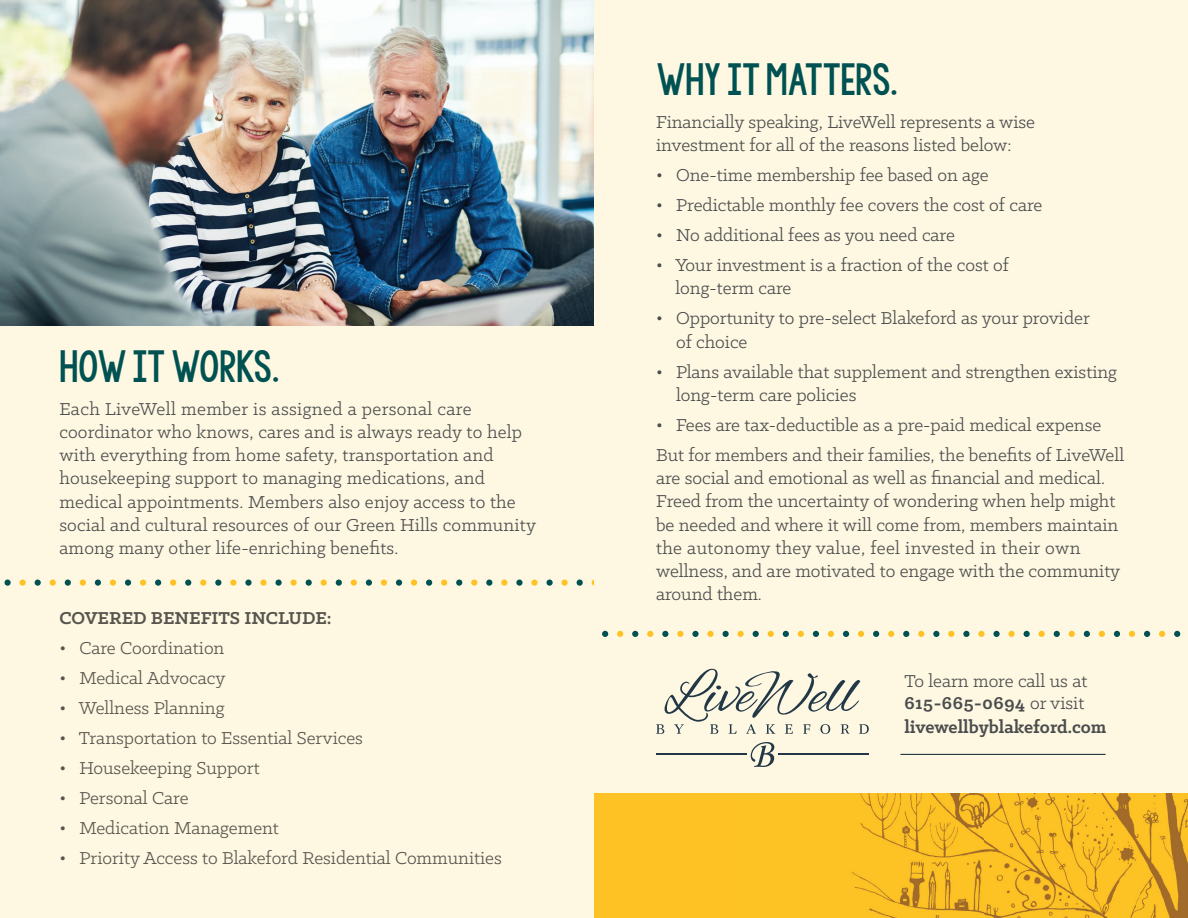
<style>
.page{position:relative;width:1188px;height:918px;background:#fef8e2}
.page>*{position:absolute;margin:0;border:0;box-sizing:border-box;transform-origin:0 0}
.t1{font:42.75px "KG Sorry Not Sorry Chub";letter-spacing:-.01em;color:#005152}
.t2{font:19.5px/23.2px "Klinic Slab";color:#4b4c4d}
.t3{font:19.5px "Klinic Slab";color:#57554e}
.t4{font:700 19.5px/23px "Klinic Slab";color:#4b4c4d}
.t5{font:700 19.5px "Klinic Slab";color:#57554e}
.s1{font-weight:400}
</style>
<div class="page">
<img style="left:0;top:0;width:594px;height:325px">
<svg style="left:5px;top:580px;width:6px;height:6px"></svg>
<div style="left:20px;top:579px;width:6px;height:7px;background:#fec224;border-radius:50%"></div>
<svg style="left:35px;top:580px;width:6px;height:6px"></svg>
<div style="left:50px;top:579px;width:6px;height:7px;background:#fec224;border-radius:50%"></div>
<svg style="left:65px;top:580px;width:6px;height:6px"></svg>
<div style="left:80px;top:579px;width:6px;height:7px;background:#fec224;border-radius:50%"></div>
<svg style="left:95px;top:580px;width:6px;height:6px"></svg>
<div style="left:110px;top:579px;width:6px;height:7px;background:#fec224;border-radius:50%"></div>
<svg style="left:125px;top:580px;width:6px;height:6px"></svg>
<div style="left:140px;top:579px;width:6px;height:7px;background:#fec224;border-radius:50%"></div>
<svg style="left:155px;top:580px;width:6px;height:6px"></svg>
<div style="left:170px;top:579px;width:6px;height:7px;background:#fec224;border-radius:50%"></div>
<svg style="left:185px;top:580px;width:6px;height:6px"></svg>
<div style="left:200px;top:579px;width:6px;height:7px;background:#fec224;border-radius:50%"></div>
<svg style="left:215px;top:580px;width:6px;height:6px"></svg>
<div style="left:230px;top:579px;width:6px;height:7px;background:#fec224;border-radius:50%"></div>
<div style="left:245px;top:580px;width:7px;height:6px;background:#005152;border-radius:50%"></div>
<svg style="left:260px;top:579px;width:7px;height:7px"></svg>
<div style="left:275px;top:580px;width:7px;height:6px;background:#005152;border-radius:50%"></div>
<div style="left:291px;top:579px;width:6px;height:7px;background:#fec224;border-radius:50%"></div>
<svg style="left:306px;top:580px;width:6px;height:6px"></svg>
<div style="left:321px;top:579px;width:6px;height:7px;background:#fec224;border-radius:50%"></div>
<svg style="left:336px;top:580px;width:6px;height:6px"></svg>
<div style="left:351px;top:579px;width:6px;height:7px;background:#fec224;border-radius:50%"></div>
<svg style="left:366px;top:580px;width:6px;height:6px"></svg>
<div style="left:381px;top:579px;width:6px;height:7px;background:#fec224;border-radius:50%"></div>
<svg style="left:396px;top:580px;width:6px;height:6px"></svg>
<div style="left:411px;top:579px;width:6px;height:7px;background:#fec224;border-radius:50%"></div>
<svg style="left:426px;top:580px;width:6px;height:6px"></svg>
<div style="left:441px;top:579px;width:6px;height:7px;background:#fec224;border-radius:50%"></div>
<svg style="left:456px;top:580px;width:6px;height:6px"></svg>
<div style="left:471px;top:579px;width:6px;height:7px;background:#fec224;border-radius:50%"></div>
<svg style="left:486px;top:580px;width:6px;height:6px"></svg>
<div style="left:501px;top:579px;width:6px;height:7px;background:#fec224;border-radius:50%"></div>
<div style="left:516px;top:580px;width:7px;height:6px;background:#005152;border-radius:50%"></div>
<svg style="left:531px;top:579px;width:7px;height:7px"></svg>
<div style="left:546px;top:580px;width:7px;height:6px;background:#005152;border-radius:50%"></div>
<div style="left:562px;top:579px;width:6px;height:7px;background:#fec224;border-radius:50%"></div>
<svg style="left:577px;top:580px;width:6px;height:6px"></svg>
<svg style="left:592px;top:579px;width:2px;height:7px"></svg>
<div style="left:594px;top:794px;width:594px;height:124px;background:#fec224"></div>
<img style="left:851px;top:794px;width:337px;height:124px">
<svg style="left:751px;top:742px;width:23px;height:25px"></svg>
<hr style="left:656px;top:754px;width:90px;height:1px;background:#223847">
<hr style="left:778px;top:754px;width:91px;height:1px;background:#223847">
<svg style="left:656px;top:669px;width:213px;height:65px"></svg>
<svg style="left:602px;top:631px;width:6px;height:6px"></svg>
<svg style="left:617px;top:631px;width:6px;height:6px"></svg>
<svg style="left:632px;top:631px;width:6px;height:6px"></svg>
<svg style="left:647px;top:631px;width:6px;height:6px"></svg>
<svg style="left:662px;top:631px;width:6px;height:6px"></svg>
<svg style="left:677px;top:631px;width:6px;height:6px"></svg>
<div style="left:692px;top:631px;width:7px;height:6px;background:#005152;border-radius:50%"></div>
<div style="left:707px;top:631px;width:7px;height:6px;background:#fec224;border-radius:50%"></div>
<svg style="left:723px;top:631px;width:6px;height:6px"></svg>
<svg style="left:738px;top:631px;width:6px;height:6px"></svg>
<svg style="left:753px;top:631px;width:6px;height:6px"></svg>
<svg style="left:768px;top:631px;width:6px;height:6px"></svg>
<svg style="left:783px;top:631px;width:6px;height:6px"></svg>
<svg style="left:798px;top:631px;width:6px;height:6px"></svg>
<svg style="left:813px;top:631px;width:6px;height:6px"></svg>
<svg style="left:828px;top:631px;width:6px;height:6px"></svg>
<svg style="left:843px;top:631px;width:6px;height:6px"></svg>
<svg style="left:858px;top:631px;width:6px;height:6px"></svg>
<svg style="left:873px;top:631px;width:6px;height:6px"></svg>
<svg style="left:888px;top:631px;width:6px;height:6px"></svg>
<svg style="left:903px;top:631px;width:6px;height:6px"></svg>
<svg style="left:918px;top:631px;width:6px;height:6px"></svg>
<svg style="left:933px;top:631px;width:6px;height:6px"></svg>
<svg style="left:948px;top:631px;width:6px;height:6px"></svg>
<div style="left:963px;top:631px;width:7px;height:6px;background:#005152;border-radius:50%"></div>
<div style="left:978px;top:631px;width:7px;height:6px;background:#fec224;border-radius:50%"></div>
<div style="left:993px;top:631px;width:7px;height:6px;background:#005152;border-radius:50%"></div>
<div style="left:1008px;top:631px;width:7px;height:6px;background:#fec224;border-radius:50%"></div>
<svg style="left:1024px;top:631px;width:6px;height:6px"></svg>
<svg style="left:1039px;top:631px;width:6px;height:6px"></svg>
<svg style="left:1054px;top:631px;width:6px;height:6px"></svg>
<svg style="left:1069px;top:631px;width:6px;height:6px"></svg>
<svg style="left:1084px;top:631px;width:6px;height:6px"></svg>
<svg style="left:1099px;top:631px;width:6px;height:6px"></svg>
<svg style="left:1114px;top:631px;width:6px;height:6px"></svg>
<svg style="left:1129px;top:631px;width:6px;height:6px"></svg>
<svg style="left:1144px;top:631px;width:6px;height:6px"></svg>
<svg style="left:1159px;top:631px;width:6px;height:6px"></svg>
<svg style="left:1174px;top:631px;width:6px;height:6px"></svg>
<hr style="left:900px;top:754px;width:206px;height:1px;background:#223847">
<h1 class="t1" style="left:59px;top:341px;width:222px">HOW IT WORKS.</h1>
<p class="t2" style="left:59px;top:397px;width:478px">Each LiveWell member is assigned a personal care coordinator who knows, cares and is always ready to help with everything from home safety, transportation and housekeeping support to managing medications, and medical appointments. Members also enjoy access to the social and cultural resources of our Green Hills community among many other life-enriching benefits.</p>
<p class="t5" style="left:59px;top:605px;width:274px">COVERED BENEFITS INCLUDE:</p>
<p class="t3" style="left:59px;top:636px;width:167px">• Care Coordination</p>
<p class="t3" style="left:59px;top:666px;width:168px">• Medical Advocacy</p>
<p class="t3" style="left:59px;top:696px;width:167px">• Wellness Planning</p>
<p class="t3" style="left:59px;top:726px;width:305px">• Transportation to Essential Services</p>
<p class="t3" style="left:59px;top:756px;width:202px">• Housekeeping Support</p>
<p class="t3" style="left:59px;top:786px;width:131px">• Personal Care</p>
<p class="t3" style="left:59px;top:816px;width:221px">• Medication Management</p>
<p class="t3" style="left:59px;top:846px;width:444px">• Priority Access to Blakeford Residential Communities</p>
<h1 class="t1" style="left:656px;top:54px;width:244px">WHY IT MATTERS.</h1>
<p class="t2" style="left:656px;top:110px;width:381px">Financially speaking, LiveWell represents a wise investment for all of the reasons listed below:</p>
<p class="t2" style="left:656px;top:163px;width:334px">• One-time membership fee based on age</p>
<p class="t2" style="left:656px;top:193px;width:388px">• Predictable monthly fee covers the cost of care</p>
<p class="t2" style="left:656px;top:223px;width:300px">• No additional fees as you need care</p>
<p class="t2" style="left:675px;top:253px;width:335px;text-indent:-19px">• Your investment is a fraction of the cost of long-term care</p>
<p class="t2" style="left:676px;top:306px;width:415px;text-indent:-20px">• Opportunity to pre-select Blakeford as your provider of choice</p>
<p class="t2" style="left:676px;top:360px;width:442px;text-indent:-20px">• Plans available that supplement and strengthen existing long-term care policies</p>
<p class="t2" style="left:656px;top:409px;width:470px;line-height:30px">• Fees are tax-deductible as a pre-paid medical expense<br>But for members and their families, the benefits of LiveWell</p>
<p class="t2" style="left:656px;top:466px;width:466px">are social and emotional as well as financial and medical.<br>Freed from the uncertainty of wondering when help might be needed and where it will come from, members maintain the autonomy they value, feel invested in their own wellness, and are motivated to engage with the community around them.</p>
<p class="t4" style="left:904px;top:669px;width:204px"><span class="s1">To learn more call us at<br></span>615-665-0694 <span class="s1">or visit </span>livewellbyblakeford.com</p>
</div>
